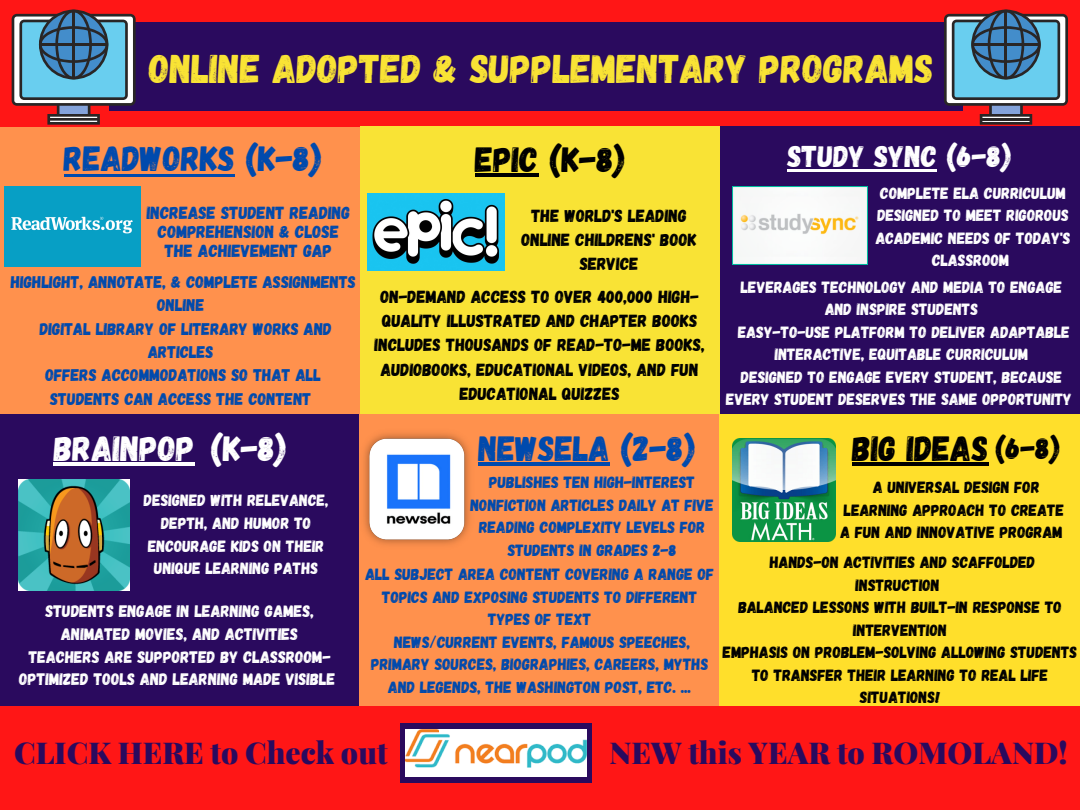
<style>
.page{position:relative;width:1080px;height:810px;background:#fff}
.page>*{position:absolute;margin:0;border:0;box-sizing:border-box;transform-origin:0 0}
.t1{font:40px "Gagalin";color:#f9e335}
.t2{font:35px "Gagalin";color:#004aad}
.t3{font:35px "Gagalin";color:#000}
.t4{font:35px "Gagalin";color:#fff}
.t5{font:900 30.19px "Playfair Display";color:#2a0a5e}
.t6{font:30px "Gagalin";color:#fff}
.t7{font:17.5px/24.4px "Gagalin";color:#000;text-align:center}
.t8{font:17.5px/19.1px "Gagalin";color:#004aad;text-align:center}
.t9{font:16.88px/23.4px "Gagalin";color:#004aad;text-align:center}
.t10{font:16.62px/22.9px "Gagalin";color:#fff;text-align:center}
.t11{font:16.25px/22.5px "Gagalin";color:#fff;text-align:center}
.t12{font:16.25px/22.5px "Gagalin";color:#004aad;text-align:center}
.t13{font:16.25px/22.5px "Gagalin";color:#000;text-align:center}
.s1{font-size:30px}
</style>
<div class="page">
<div style="left:1px;top:126px;width:359px;height:295px;background:#ff914d"></div>
<div style="left:0;top:0;width:1080px;height:126px;background:#ff1616"></div>
<div style="left:0;top:705px;width:1080px;height:105px;background:#ff1616"></div>
<div style="left:0;top:415px;width:359px;height:291px;background:#2a0a5e"></div>
<div style="left:109px;top:22px;width:854px;height:89px;background:#2a0a5e"></div>
<div style="left:360px;top:126px;width:360px;height:295px;background:#f9e335"></div>
<div style="left:360px;top:415px;width:360px;height:291px;background:#ff914d"></div>
<div style="left:720px;top:126px;width:360px;height:295px;background:#2a0a5e"></div>
<div style="left:719px;top:415px;width:361px;height:291px;background:#ffdf2b"></div>
<div style="left:401px;top:723px;width:191px;height:60px;background:#2a0a5e"></div>
<img style="left:406px;top:729px;width:181px;height:48px">
<svg style="left:12px;top:10px;width:124px;height:114px;background:#76849b"></svg>
<hr style="left:72px;top:11px;width:3px;height:67px;background:#292626">
<hr style="left:40px;top:43px;width:67px;height:3px;background:#292626">
<hr style="left:49px;top:118px;width:50px;height:3px;background:#292626">
<svg style="left:944px;top:10px;width:124px;height:114px;background:#76849a"></svg>
<hr style="left:1005px;top:11px;width:2px;height:67px;background:#292626">
<hr style="left:973px;top:43px;width:66px;height:3px;background:#292626">
<hr style="left:981px;top:118px;width:50px;height:3px;background:#292626">
<img style="left:5px;top:186px;width:135px;height:80px">
<img style="left:368px;top:193px;width:136px;height:77px">
<img style="left:733px;top:186px;width:134px;height:78px">
<img style="left:18px;top:479px;width:112px;height:112px">
<img style="left:359px;top:426px;width:111px;height:126px">
<img style="left:733px;top:439px;width:102px;height:102px">
<hr style="left:64px;top:174px;width:171px;height:2px;background:#004aad">
<hr style="left:54px;top:463px;width:141px;height:3px;background:#fff">
<hr style="left:475px;top:173px;width:64px;height:4px;background:#000">
<hr style="left:478px;top:463px;width:132px;height:3px;background:#004aad">
<hr style="left:788px;top:169px;width:149px;height:2px;background:#fff">
<hr style="left:852px;top:463px;width:136px;height:3px;background:#000">
<h1 class="t1" style="left:149px;top:43px;width:786px">ONLINE ADOPTED &amp; SUPPLEMENTARY PROGRAMS</h1>
<h2 class="t2" style="left:64px;top:136px;width:259px">READWORKS (K-8)</h2>
<p class="t8" style="left:147px;top:202px;width:205px">INCREASE STUDENT READING<br>COMPREHENSION &amp; CLOSE<br>THE ACHIEVEMENT GAP</p>
<p class="t9" style="left:11px;top:269px;width:347px">HIGHLIGHT, ANNOTATE, &amp; COMPLETE ASSIGNMENTS<br>ONLINE<br>DIGITAL LIBRARY OF LITERARY WORKS AND<br>ARTICLES<br>OFFERS ACCOMMODATIONS SO THAT ALL<br>STUDENTS CAN ACCESS THE CONTENT</p>
<h2 class="t4" style="left:54px;top:426px;width:234px">BRAINPOP (K-8)</h2>
<p class="t11" style="left:144px;top:488px;width:186px;line-height:22.7px">DESIGNED WITH RELEVANCE,<br>DEPTH, AND HUMOR TO<br>ENCOURAGE KIDS ON THEIR<br>UNIQUE LEARNING PATHS</p>
<p class="t10" style="left:19px;top:599px;width:318px">STUDENTS ENGAGE IN LEARNING GAMES, ANIMATED MOVIES, AND ACTIVITIES<br>TEACHERS ARE SUPPORTED BY CLASSROOM-OPTIMIZED TOOLS AND LEARNING MADE VISIBLE</p>
<h2 class="t3" style="left:475px;top:136px;width:151px">EPIC (K-8)</h2>
<p class="t7" style="left:521px;top:203px;width:177px;line-height:24.1px">THE WORLD'S LEADING<br>ONLINE CHILDRENS' BOOK<br>SERVICE</p>
<p class="t7" style="left:375px;top:283px;width:332px">ON-DEMAND ACCESS TO OVER 400,000 HIGH-QUALITY ILLUSTRATED AND CHAPTER BOOKS INCLUDES THOUSANDS OF READ-TO-ME BOOKS, AUDIOBOOKS, EDUCATIONAL VIDEOS, AND FUN EDUCATIONAL QUIZZES</p>
<h2 class="t2" style="left:478px;top:425px;width:219px">NEWSELA (2-8)</h2>
<h3 class="t6" style="left:788px;top:137px;width:225px">STUDY SYNC (6-8)</h3>
<p class="t11" style="left:876px;top:181px;width:196px">COMPLETE ELA CURRICULUM<br>DESIGNED TO MEET RIGOROUS<br>ACADEMIC NEEDS OF TODAY'S<br>CLASSROOM</p>
<p class="t11" style="left:726px;top:275px;width:347px">LEVERAGES TECHNOLOGY AND MEDIA TO ENGAGE AND INSPIRE STUDENTS<br>EASY-TO-USE PLATFORM TO DELIVER ADAPTABLE INTERACTIVE, EQUITABLE CURRICULUM<br>DESIGNED TO ENGAGE EVERY STUDENT, BECAUSE EVERY STUDENT DESERVES THE SAME OPPORTUNITY</p>
<h2 class="t3" style="left:852px;top:425px;width:209px">BIG IDEAS <span class="s1">(6-8)</span></h2>
<p class="t12" style="left:470px;top:470px;width:245px">PUBLISHES TEN HIGH-INTEREST<br>NONFICTION ARTICLES DAILY AT FIVE<br>READING COMPLEXITY LEVELS FOR<br>STUDENTS IN GRADES 2-8</p>
<p class="t13" style="left:840px;top:475px;width:225px">A UNIVERSAL DESIGN FOR<br>LEARNING APPROACH TO CREATE<br>A FUN AND INNOVATIVE PROGRAM</p>
<p class="t13" style="left:723px;top:551px;width:356px">HANDS-ON ACTIVITIES AND SCAFFOLDED<br>INSTRUCTION<br>BALANCED LESSONS WITH BUILT-IN RESPONSE TO<br>INTERVENTION<br>EMPHASIS ON PROBLEM-SOLVING ALLOWING STUDENTS<br>TO TRANSFER THEIR LEARNING TO REAL LIFE<br>SITUATIONS!</p>
<p class="t12" style="left:365px;top:562px;width:350px">ALL SUBJECT AREA CONTENT COVERING A RANGE OF TOPICS AND EXPOSING STUDENTS TO DIFFERENT TYPES OF TEXT<br>NEWS/CURRENT EVENTS, FAMOUS SPEECHES, PRIMARY SOURCES, BIOGRAPHIES, CAREERS, MYTHS AND LEGENDS, THE WASHINGTON POST, ETC. ...</p>
<h3 class="t5" style="left:14px;top:731px;width:375px">CLICK HERE to Check out</h3>
<h3 class="t5" style="left:610px;top:731px;width:460px">NEW this YEAR to ROMOLAND!</h3>
</div>
